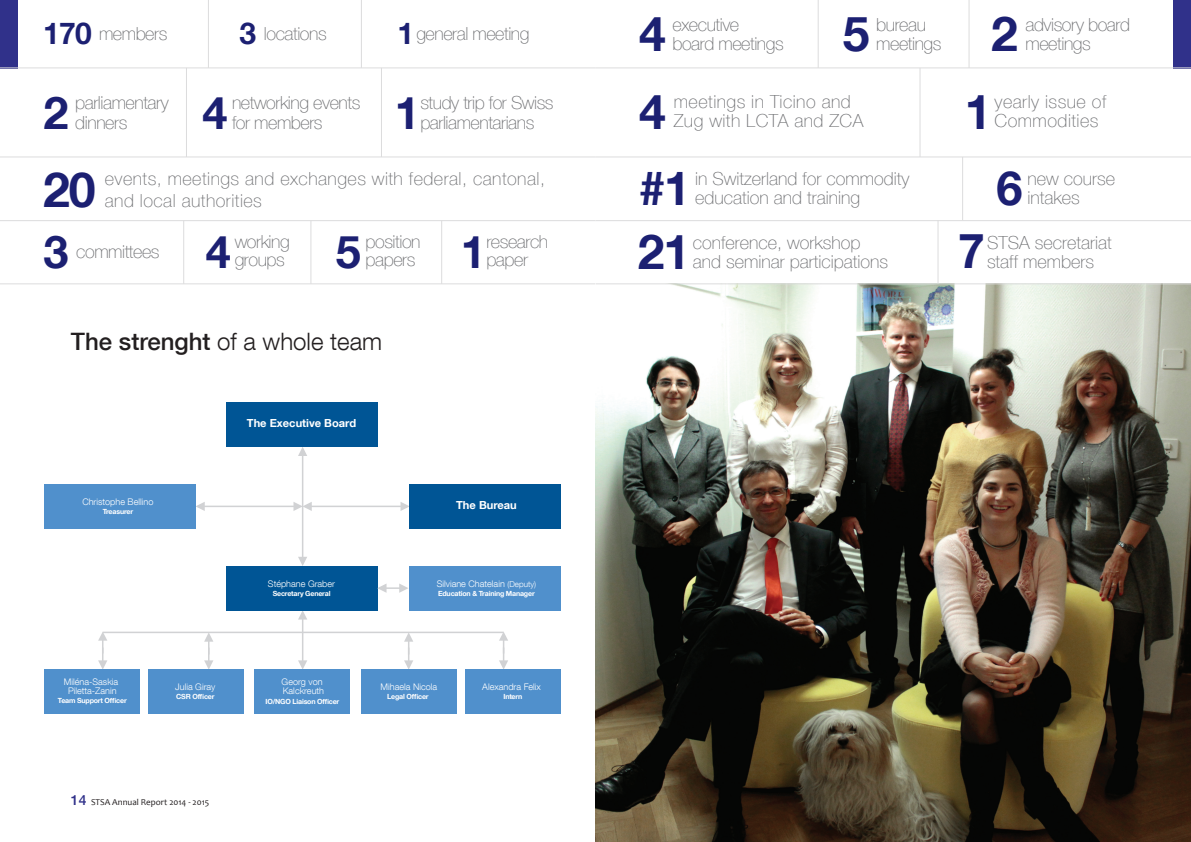
<style>
.page{position:relative;width:1191px;height:842px;background:#fff}
.page>*{position:absolute;margin:0;border:0;box-sizing:border-box;transform-origin:0 0}
.t1{font:700 48.3px "Helvetica Neue LT Com";color:#1c2072}
.t2{font:700 48px "Helvetica Neue LT Com";color:#1c2072}
.t3{font:700 47px "Helvetica Neue LT Com";color:#1c2072}
.t4{font:700 45px "Helvetica Neue LT Com";color:#1c2072}
.t5{font:700 30px "Helvetica Neue LT Com";color:#1c2072}
.t6{font:300 24px "Helvetica Neue LT Com";color:#231f20}
.t7{font:100 18px/20px "Helvetica Neue LT Com";letter-spacing:-.025em;color:#6c6d70}
.t8{font:100 18px "Helvetica Neue LT Com";color:#6c6d70}
.t9{font:100 18px/21.2px "Helvetica Neue LT Com";letter-spacing:.025em;color:#6c6d70}
.t10{font:700 11.1px "Helvetica Neue LT Com";color:#fff}
.t11{font:300 9.1px/9.1px "Helvetica Neue LT Com";color:#fff;text-align:center}
.t12{font:9px "Candara";color:#231f20}
.t13{font:700 7.1px "Helvetica Neue LT Com";letter-spacing:-.025em;color:#fff}
.s1{font-weight:500}
.s2{font-size:8.1px}
.s3{font-family:"Helvetica Neue LT Com";font-weight:500;font-size:14px;color:#30318a}
</style>
<div class="page">
<div style="left:0;top:0;width:17px;height:68px;background:#30318a"></div>
<div style="left:1174px;top:0;width:17px;height:68px;background:#30318a"></div>
<hr style="left:0;top:67px;width:595px;height:1px;background:#dcdcdd">
<hr style="left:0;top:156px;width:595px;height:1px;background:#dcdcdd">
<hr style="left:0;top:220px;width:595px;height:1px;background:#dcdcdd">
<hr style="left:0;top:283px;width:595px;height:1px;background:#dcdcdd">
<hr style="left:441px;top:221px;width:1px;height:63px;background:#dcdcdd">
<hr style="left:381px;top:68px;width:1px;height:89px;background:#dcdcdd">
<hr style="left:186px;top:68px;width:1px;height:89px;background:#dcdcdd">
<hr style="left:361px;top:0;width:1px;height:68px;background:#dcdcdd">
<hr style="left:208px;top:0;width:1px;height:68px;background:#dcdcdd">
<hr style="left:310px;top:221px;width:1px;height:63px;background:#dcdcdd">
<hr style="left:183px;top:221px;width:1px;height:63px;background:#dcdcdd">
<img style="left:595px;top:284px;width:596px;height:558px">
<hr style="left:595px;top:67px;width:596px;height:1px;background:#dcdcdd">
<hr style="left:595px;top:156px;width:596px;height:1px;background:#dcdcdd">
<hr style="left:595px;top:220px;width:596px;height:1px;background:#dcdcdd">
<hr style="left:595px;top:283px;width:596px;height:1px;background:#dcdcdd">
<hr style="left:968px;top:0;width:1px;height:68px;background:#dcdcdd">
<hr style="left:817px;top:0;width:1px;height:68px;background:#dcdcdd">
<hr style="left:919px;top:68px;width:1px;height:89px;background:#dcdcdd">
<hr style="left:962px;top:157px;width:1px;height:63px;background:#dcdcdd">
<hr style="left:937px;top:220px;width:1px;height:64px;background:#dcdcdd">
<svg style="left:298px;top:610px;width:9px;height:59px"></svg>
<hr style="left:103px;top:632px;width:400px;height:1px;background:#d1d2d4">
<svg style="left:204px;top:633px;width:9px;height:36px"></svg>
<svg style="left:98px;top:632px;width:9px;height:37px"></svg>
<svg style="left:499px;top:632px;width:9px;height:37px"></svg>
<svg style="left:404px;top:633px;width:9px;height:36px"></svg>
<svg style="left:195px;top:447px;width:215px;height:119px"></svg>
<div style="left:226px;top:566px;width:151px;height:44px;background:#005595"></div>
<div style="left:44px;top:484px;width:152px;height:44px;background:#5090cc"></div>
<svg style="left:377px;top:583px;width:31px;height:10px"></svg>
<div style="left:409px;top:566px;width:151px;height:44px;background:#5090cc"></div>
<div style="left:44px;top:669px;width:96px;height:45px;background:#5090cc"></div>
<div style="left:148px;top:669px;width:96px;height:45px;background:#5090cc"></div>
<div style="left:253px;top:669px;width:96px;height:44px;background:#5090cc"></div>
<div style="left:361px;top:669px;width:95px;height:45px;background:#5090cc"></div>
<div style="left:464px;top:669px;width:96px;height:45px;background:#5090cc"></div>
<div style="left:409px;top:484px;width:151px;height:44px;background:#005595"></div>
<div style="left:226px;top:403px;width:151px;height:44px;background:#005595"></div>
<h2 class="t2" style="left:639px;top:3px;width:28px">4</h2>
<p class="t8" style="left:876px;top:14px;width:51px">bureau</p>
<h2 class="t2" style="left:843px;top:3px;width:28px">5</h2>
<p class="t7" style="left:99px;top:23px;width:70px">members</p>
<p class="t7" style="left:264px;top:23px;width:64px">locations</p>
<p class="t7" style="left:416px;top:23px;width:115px">general meeting</p>
<p class="t7" style="left:672px;top:15px;width:113px;line-height:19px">executive board meetings</p>
<h3 class="t5" style="left:43px;top:14px;width:50px">170</h3>
<h3 class="t5" style="left:240px;top:14px;width:18px">3</h3>
<h3 class="t5" style="left:397px;top:14px;width:18px">1</h3>
<p class="t7" style="left:876px;top:33px;width:67px">meetings</p>
<h2 class="t2" style="left:991px;top:3px;width:28px">2</h2>
<p class="t7" style="left:1025px;top:14px;width:106px">advisory board</p>
<p class="t7" style="left:1025px;top:33px;width:67px">meetings</p>
<p class="t7" style="left:75px;top:93px;width:95px">parliamentary dinners</p>
<p class="t7" style="left:232px;top:93px;width:130px">networking events for members</p>
<p class="t7" style="left:420px;top:93px;width:135px">study trip for Swiss parliamentarians</p>
<p class="t9" style="left:105px;top:168px;width:442px">events, meetings and exchanges with federal, cantonal, and local authorities</p>
<p class="t7" style="left:76px;top:241px;width:85px">committees</p>
<p class="t7" style="left:235px;top:232px;width:57px;line-height:18px">working groups</p>
<p class="t7" style="left:366px;top:232px;width:56px;line-height:18px">position papers</p>
<p class="t7" style="left:486px;top:232px;width:63px;line-height:18px">research paper</p>
<h3 class="t4" style="left:44px;top:85px;width:27px">2</h3>
<h3 class="t4" style="left:203px;top:85px;width:27px">4</h3>
<h3 class="t4" style="left:395px;top:85px;width:27px">1</h3>
<h1 class="t1" style="left:43px;top:160px;width:54px">20</h1>
<h3 class="t4" style="left:44px;top:224px;width:27px">3</h3>
<h3 class="t4" style="left:206px;top:224px;width:27px">4</h3>
<h3 class="t4" style="left:336px;top:224px;width:27px">5</h3>
<h3 class="t4" style="left:461px;top:224px;width:27px">1</h3>
<h2 class="t2" style="left:639px;top:82px;width:28px">4</h2>
<p class="t9" style="left:674px;top:91px;width:179px">meetings in Ticino and</p>
<p class="t9" style="left:674px;top:110px;width:191px">Zug with LCTA and ZCA</p>
<h2 class="t2" style="left:964px;top:82px;width:28px">1</h2>
<p class="t9" style="left:994px;top:91px;width:113px">yearly issue of</p>
<p class="t9" style="left:994px;top:110px;width:105px">Commodities</p>
<h3 class="t3" style="left:639px;top:159px;width:53px">#1</h3>
<p class="t8" style="left:695px;top:168px;width:216px">in Switzerland for commodity</p>
<p class="t8" style="left:695px;top:187px;width:167px">education and training</p>
<h3 class="t3" style="left:996px;top:159px;width:28px">6</h3>
<p class="t8" style="left:1027px;top:168px;width:89px">new course</p>
<p class="t8" style="left:1027px;top:187px;width:54px">intakes</p>
<h2 class="t2" style="left:638px;top:221px;width:54px">21</h2>
<p class="t8" style="left:693px;top:232px;width:169px">conference, workshop</p>
<p class="t8" style="left:693px;top:251px;width:197px">and seminar participations</p>
<h2 class="t2" style="left:958px;top:221px;width:28px">7</h2>
<p class="t8" style="left:987px;top:232px;width:126px">STSA secretariat</p>
<p class="t8" style="left:987px;top:251px;width:109px">staff members</p>
<h3 class="t6" style="left:71px;top:327px;width:313px"><span class="s1">The strenght</span> of a whole team</h3>
<p class="t10" style="left:247px;top:416px;width:111px">The Executive Board</p>
<p class="t11" style="left:82px;top:497px;width:73px">Christophe Bellino</p>
<p class="t13" style="left:103px;top:507px;width:32px">Treasurer</p>
<p class="t11" style="left:268px;top:579px;width:69px">Stéphane Graber</p>
<p class="t13" style="left:273px;top:589px;width:59px">Secretary General</p>
<p class="t10" style="left:456px;top:498px;width:62px">The Bureau</p>
<p class="t11" style="left:437px;top:579px;width:101px">Silviane Chatelain <span class="s2">(Deputy)</span></p>
<p class="t13" style="left:438px;top:589px;width:98px">Education &amp; Training Manager</p>
<p class="t11" style="left:64px;top:677px;width:56px">Miléna-Saskia<br>Piletta-Zanin</p>
<p class="t13" style="left:58px;top:696px;width:70px">Team Support Officer</p>
<p class="t11" style="left:175px;top:682px;width:42px">Julia Giray</p>
<p class="t13" style="left:176px;top:692px;width:40px">CSR Officer</p>
<p class="t11" style="left:282px;top:677px;width:44px;text-align:left">Georg von<br>Kalckreuth</p>
<p class="t13" style="left:265px;top:697px;width:75px">IO/NGO Liaison Officer</p>
<p class="t11" style="left:380px;top:682px;width:58px">Mihaela Nicola</p>
<p class="t13" style="left:387px;top:692px;width:43px">Legal Officer</p>
<p class="t11" style="left:482px;top:682px;width:60px">Alexandra Felix</p>
<p class="t13" style="left:503px;top:692px;width:20px">Intern</p>
<p class="t12" style="left:71px;top:797px;width:140px"><span class="s3">14</span> STSA Annual Report 2014 - 2015</p>
</div>
